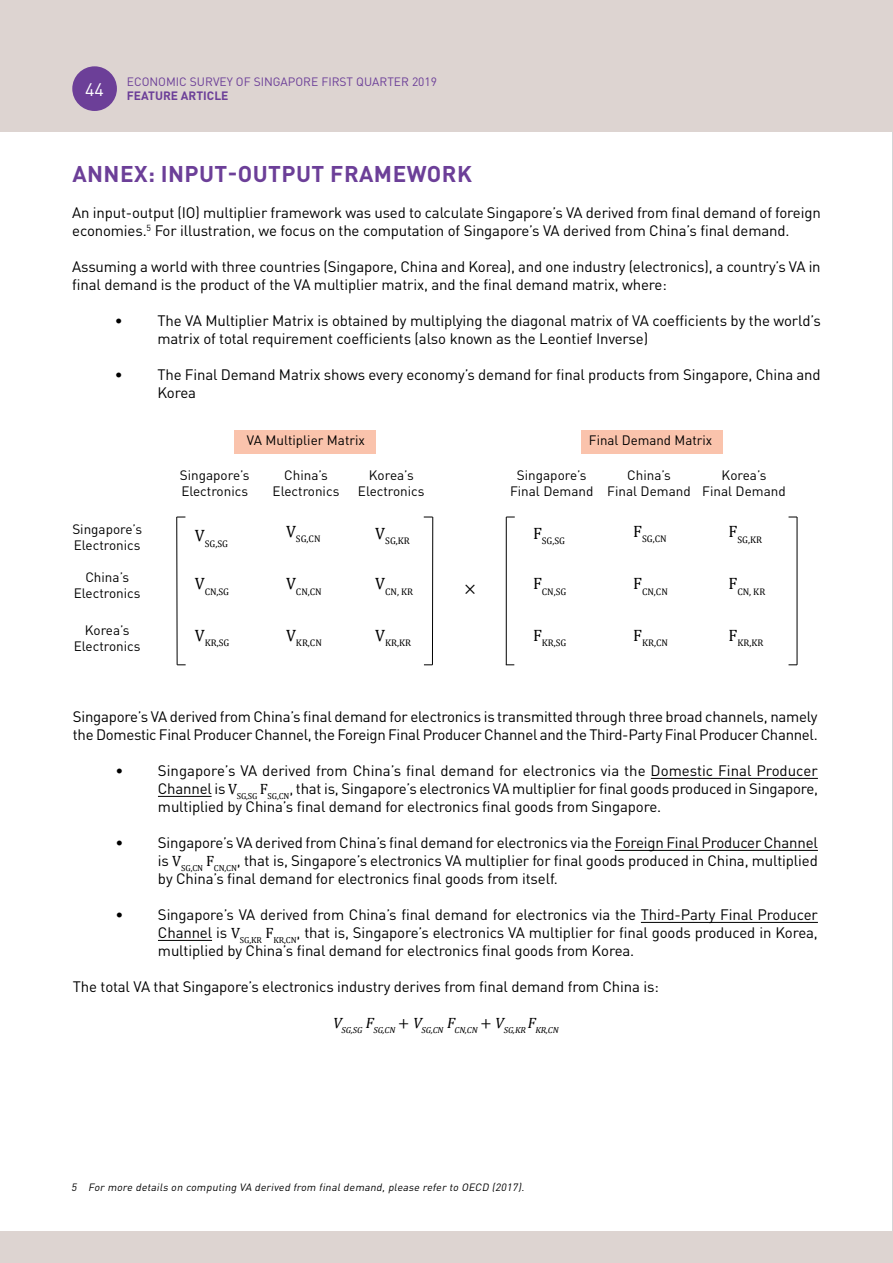
<style>
.page{position:relative;width:893px;height:1263px;background:#fff}
.page>*{position:absolute;margin:0;border:0;box-sizing:border-box;transform-origin:0 0}
.t1{font:700 22.5px "DIN Pro";letter-spacing:.02em;color:#6c3f98}
.t2{font:18px "DIN Pro";color:#fff}
.t3{font:18px "Myriad Pro";color:#000}
.t4{font:15px/18px "DIN Pro";letter-spacing:-.01em;color:#000}
.t5{font:13.5px/16.2px "DIN Pro";color:#000;text-align:center}
.t6{font:12px "DIN Pro";color:#6c3f98}
.t7{font:700 12px "DIN Pro";color:#6c3f98}
.t8{font:italic 10.5px "DIN Pro";color:#000}
.t9{font:9.6px "Cambria Math";color:#000}
.t10{font:italic 8.7px "Cambria Math";color:#000}
.s1{font-family:"Cambria Math"}
</style>
<div class="page">
<hr style="left:176px;top:517px;width:1px;height:148px;background:#000">
<hr style="left:432px;top:517px;width:1px;height:148px;background:#000">
<hr style="left:506px;top:517px;width:1px;height:148px;background:#000">
<hr style="left:797px;top:517px;width:1px;height:148px;background:#000">
<div style="left:234px;top:430px;width:141px;height:24px;background:#fac3ac"></div>
<div style="left:581px;top:430px;width:142px;height:24px;background:#fac3ac"></div>
<hr style="left:651px;top:778px;width:167px;height:1px;background:#000">
<hr style="left:158px;top:796px;width:54px;height:1px;background:#000">
<hr style="left:615px;top:850px;width:203px;height:1px;background:#000">
<hr style="left:641px;top:922px;width:177px;height:1px;background:#000">
<hr style="left:158px;top:940px;width:54px;height:1px;background:#000">
<hr style="left:892px;top:0;width:1px;height:1263px;background:#c7c8ca">
<div style="left:0;top:0;width:893px;height:132px;background:#ddd4d1"></div>
<div style="left:72px;top:66px;width:45px;height:45px;background:#6c3f98;border-radius:50%"></div>
<div style="left:0;top:1231px;width:893px;height:32px;background:#ddd4d1"></div>
<p class="t2" style="left:85px;top:77px;width:20px">44</p>
<p class="t6" style="left:127px;top:74px;width:312px">ECONOMIC SURVEY OF SINGAPORE FIRST QUARTER 2019</p>
<p class="t7" style="left:127px;top:88px;width:103px">FEATURE ARTICLE</p>
<h1 class="t1" style="left:72px;top:159px;width:401px">ANNEX: INPUT-OUTPUT FRAMEWORK</h1>
<p class="t4" style="left:72px;top:203px;width:750px">An input-output (IO) multiplier framework was used to calculate Singapore’s VA derived from final demand of foreign economies.<sup>5</sup> For illustration, we focus on the computation of Singapore’s VA derived from China’s final demand.</p>
<p class="t4" style="left:72px;top:257px;width:750px">Assuming a world with three countries (Singapore, China and Korea), and one industry (electronics), a country’s VA in final demand is the product of the VA multiplier matrix, and the final demand matrix, where:</p>
<p class="t4" style="left:157px;top:311px;width:665px;text-indent:-43px">• The VA Multiplier Matrix is obtained by multiplying the diagonal matrix of VA coefficients by the world’s matrix of total requirement coefficients (also known as the Leontief Inverse)</p>
<p class="t4" style="left:157px;top:365px;width:665px;text-indent:-43px">• The Final Demand Matrix shows every economy’s demand for final products from Singapore, China and<br>Korea</p>
<p class="t5" style="left:247px;top:432px;width:120px">VA Multiplier Matrix</p>
<p class="t5" style="left:589px;top:432px;width:125px">Final Demand Matrix</p>
<p class="t5" style="left:72px;top:520px;width:71px;text-align:left">Singapore’s<br>Electronics</p>
<p class="t5" style="left:74px;top:568px;width:68px">China’s<br>Electronics</p>
<p class="t5" style="left:74px;top:621px;width:68px">Korea’s<br>Electronics</p>
<p class="t5" style="left:180px;top:466px;width:71px;text-align:left">Singapore’s<br>Electronics</p>
<p class="t5" style="left:273px;top:466px;width:68px">China’s<br>Electronics</p>
<p class="t5" style="left:358px;top:466px;width:68px">Korea’s<br>Electronics</p>
<p class="t5" style="left:510px;top:466px;width:85px">Singapore’s<br>Final Demand</p>
<p class="t5" style="left:607px;top:466px;width:85px">China’s<br>Final Demand</p>
<p class="t5" style="left:702px;top:466px;width:85px">Korea’s<br>Final Demand</p>
<p class="t9" style="left:195px;top:538px;width:35px"><sup>V</sup>SG,SG</p>
<p class="t9" style="left:195px;top:586px;width:36px"><sup>V</sup>CN,SG</p>
<p class="t9" style="left:195px;top:637px;width:36px"><sup>V</sup>KR,SG</p>
<p class="t9" style="left:286px;top:533px;width:36px"><sup>V</sup>SG,CN</p>
<p class="t9" style="left:286px;top:586px;width:37px"><sup>V</sup>CN,CN</p>
<p class="t9" style="left:286px;top:637px;width:37px"><sup>V</sup>KR,CN</p>
<p class="t9" style="left:375px;top:535px;width:36px"><sup>V</sup>SG,KR</p>
<p class="t9" style="left:375px;top:586px;width:39px"><sup>V</sup>CN, KR</p>
<p class="t9" style="left:375px;top:637px;width:37px"><sup>V</sup>KR,KR</p>
<p class="t3" style="left:465px;top:576px;width:12px">×</p>
<p class="t9" style="left:533px;top:535px;width:34px"><sup>F</sup>SG,SG</p>
<p class="t9" style="left:533px;top:586px;width:35px"><sup>F</sup>CN,SG</p>
<p class="t9" style="left:533px;top:637px;width:35px"><sup>F</sup>KR,SG</p>
<p class="t9" style="left:633px;top:533px;width:35px"><sup>F</sup>SG,CN</p>
<p class="t9" style="left:633px;top:586px;width:36px"><sup>F</sup>CN,CN</p>
<p class="t9" style="left:633px;top:637px;width:36px"><sup>F</sup>KR,CN</p>
<p class="t9" style="left:728px;top:534px;width:35px"><sup>F</sup>SG,KR</p>
<p class="t9" style="left:728px;top:586px;width:38px"><sup>F</sup>CN, KR</p>
<p class="t9" style="left:728px;top:637px;width:36px"><sup>F</sup>KR,KR</p>
<p class="t4" style="left:73px;top:707px;width:746px">Singapore’s VA derived from China’s final demand for electronics is transmitted through three broad channels, namely the Domestic Final Producer Channel, the Foreign Final Producer Channel and the Third-Party Final Producer Channel.</p>
<p class="t4" style="left:158px;top:761px;width:662px;text-align:justify;text-indent:-43px">• Singapore’s VA derived from China’s final demand for electronics via the Domestic Final Producer Channel is <span class="s1">V</span><sub>SG,SG</sub> <span class="s1">F</span><sub>SG,CN</sub>, that is, Singapore’s electronics VA multiplier for final goods produced in Singapore, multiplied by China’s final demand for electronics final goods from Singapore.</p>
<p class="t4" style="left:158px;top:833px;width:661px;text-align:justify;text-indent:-43px">• Singapore’s VA derived from China’s final demand for electronics via the Foreign Final Producer Channel is <span class="s1">V</span><sub>SG,CN</sub> <span class="s1">F</span><sub>CN,CN</sub>, that is, Singapore’s electronics VA multiplier for final goods produced in China, multiplied by China’s final demand for electronics final goods from itself.</p>
<p class="t4" style="left:158px;top:905px;width:661px;text-align:justify;text-indent:-43px">• Singapore’s VA derived from China’s final demand for electronics via the Third-Party Final Producer Channel is <span class="s1">V</span><sub>SG,KR</sub> <span class="s1">F</span><sub>KR,CN</sub>, that is, Singapore’s electronics VA multiplier for final goods produced in Korea, multiplied by China’s final demand for electronics final goods from Korea.</p>
<p class="t4" style="left:73px;top:977px;width:587px">The total VA that Singapore’s electronics industry derives from final demand from China is:</p>
<p class="t10" style="left:332px;top:1025px;width:236px"><sup>V</sup>SG,SG<sup>F</sup>SG,CN <sup>+</sup> <sup>V</sup>SG,CN<sup>F</sup>CN,CN <sup>+</sup> <sup>V</sup>SG,KR<sup>F</sup>KR,CN</p>
<p class="t8" style="left:71px;top:1180px;width:457px">5 For more details on computing VA derived from final demand, please refer to OECD (2017).</p>
</div>
